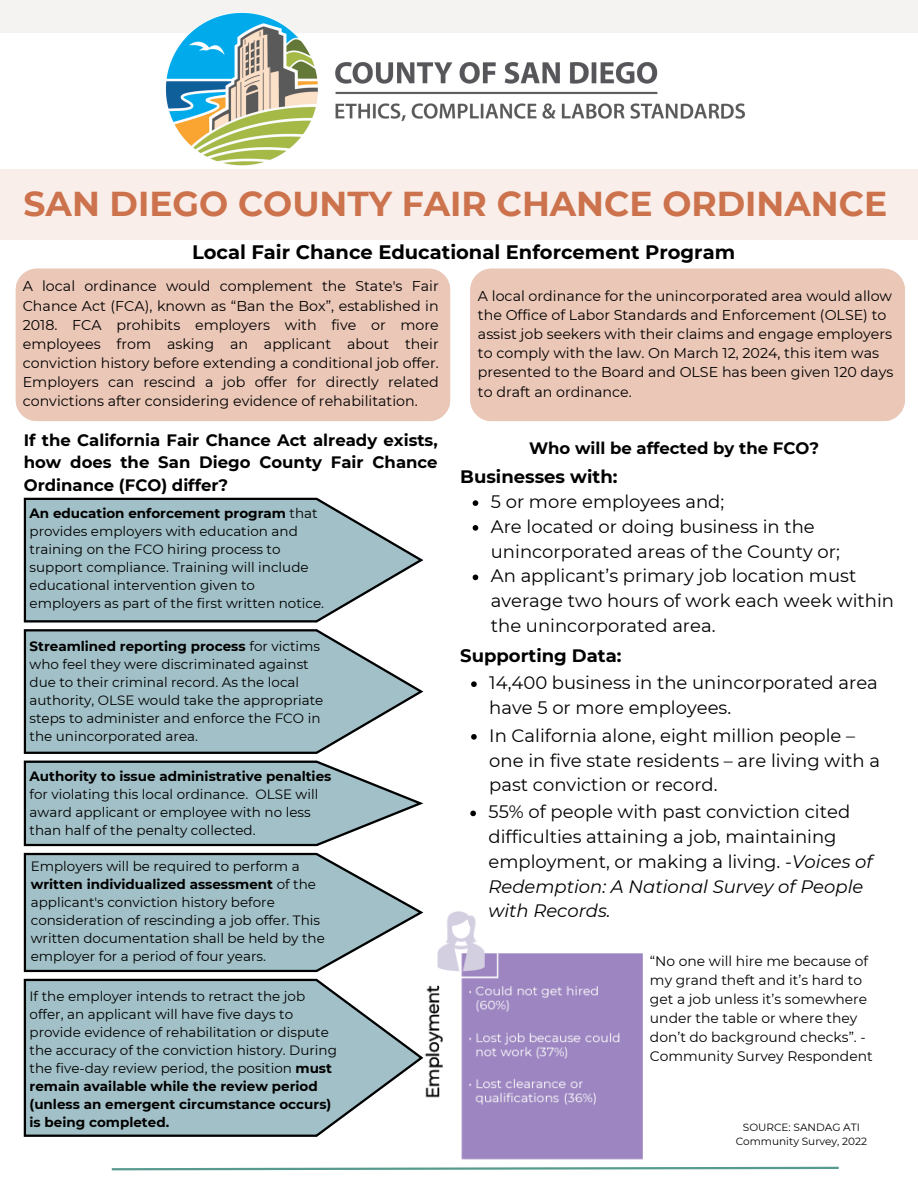
<style>
.page{position:relative;width:918px;height:1188px;background:#fff}
.page>*{position:absolute;margin:0;border:0;box-sizing:border-box;transform-origin:0 0}
.t1{font:700 34.5px "Montserrat";color:#cc724c}
.t2{font:700 19.5px "Montserrat";color:#000}
.t3{font:18px/24.8px "Montserrat";color:#000}
.t4{font:700 18px "Montserrat";color:#000}
.t5{font:700 16.5px/22.5px "Montserrat";color:#000;text-align:justify}
.t6{font:14.25px/19.2px "Montserrat";color:#000;text-align:justify}
.t7{font:13.8px/19.2px "Montserrat";color:#000}
.t8{font:13.5px/18px "Montserrat";color:#000}
.t9{font:10.5px/14px "Montserrat";color:#000;text-align:center}
.s1{font-weight:700}
.s2{font-style:italic}
</style>
<div class="page">
<svg style="left:111px;top:1166px;width:728px;height:5px"></svg>
<div style="left:0;top:0;width:918px;height:32px;background:#f4f3f2"></div>
<img style="left:166px;top:13px;width:579px;height:153px">
<div style="left:16px;top:269px;width:434px;height:152px;background:#ebc7b7"></div>
<div style="left:470px;top:269px;width:435px;height:152px;background:#ebc7b7"></div>
<div style="left:0;top:169px;width:918px;height:70px;background:#f9eee9"></div>
<svg style="left:473px;top:500px;width:5px;height:6px"></svg>
<svg style="left:473px;top:525px;width:5px;height:6px"></svg>
<svg style="left:473px;top:575px;width:5px;height:5px"></svg>
<svg style="left:471px;top:681px;width:6px;height:6px"></svg>
<img style="left:423px;top:911px;width:220px;height:248px">
<svg style="left:24px;top:629px;width:399px;height:125px;background:#a6bfc5"></svg>
<svg style="left:24px;top:853px;width:399px;height:119px;background:#a7c0c5"></svg>
<svg style="left:24px;top:761px;width:399px;height:85px;background:#a5bdc3"></svg>
<svg style="left:24px;top:498px;width:399px;height:124px;background:#a7c0c6"></svg>
<svg style="left:24px;top:979px;width:399px;height:157px;background:#a8c1c7"></svg>
<svg style="left:471px;top:734px;width:6px;height:6px"></svg>
<svg style="left:470px;top:811px;width:6px;height:5px"></svg>
<h5 class="t1" style="left:24px;top:183px;width:865px">SAN DIEGO COUNTY FAIR CHANCE ORDINANCE</h5>
<h5 class="t2" style="left:192px;top:241px;width:545px">Local Fair Chance Educational Enforcement Program</h5>
<h1 class="t6" style="left:23px;top:277px;width:418px">A local ordinance would complement the State's Fair Chance Act (FCA), known as “Ban the Box”, established in 2018. FCA prohibits employers with five or more employees from asking an applicant about their conviction history before extending a conditional job offer.<br>Employers can rescind a job offer for directly related convictions after considering evidence of rehabilitation.</h1>
<h2 class="t6" style="left:478px;top:286px;width:417px;text-align:left">A local ordinance for the unincorporated area would allow the Office of Labor Standards and Enforcement (OLSE) to assist job seekers with their claims and engage employers to comply with the law. On March 12, 2024, this item was presented to the Board and OLSE has been given 120 days to draft an ordinance.</h2>
<h5 class="t5" style="left:24px;top:429px;width:415px">If the California Fair Chance Act already exists, how does the San Diego County Fair Chance Ordinance (FCO) differ?</h5>
<p class="t8" style="left:30px;top:505px;width:296px"><span class="s1">An education enforcement program</span> that provides employers with education and training on the FCO hiring process to support compliance. Training will include educational intervention given to employers as part of the first written notice.</p>
<h5 class="t8" style="left:30px;top:637px;width:295px"><span class="s1">Streamlined reporting process</span> for victims who feel they were discriminated against due to their criminal record. As the local authority, OLSE would take the appropriate steps to administer and enforce the FCO in the unincorporated area.</h5>
<h5 class="t8" style="left:30px;top:767px;width:303px"><span class="s1">Authority to issue administrative penalties </span>for violating this local ordinance. OLSE will award applicant or employee with no less than half of the penalty collected.</h5>
<p class="t8" style="left:31px;top:857px;width:296px">Employers will be required to perform a <span class="s1">written individualized assessment</span> of the applicant's conviction history before consideration of rescinding a job offer. This written documentation shall be held by the employer for a period of four years.</p>
<h5 class="t8" style="left:30px;top:987px;width:309px">If the employer intends to retract the job offer, an applicant will have five days to provide evidence of rehabilitation or dispute the accuracy of the conviction history. During the five-day review period, the position <span class="s1">must remain available while the review period (unless an emergent circumstance occurs) is being completed.</span></h5>
<h4 class="t5" style="left:529px;top:437px;width:292px">Who will be affected by the FCO?</h4>
<h4 class="t4" style="left:460px;top:466px;width:159px">Businesses with:</h4>
<h2 class="t3" style="left:491px;top:489px;width:235px">5 or more employees and;</h2>
<p class="t3" style="left:491px;top:514px;width:351px">Are located or doing business in the unincorporated areas of the County or;</p>
<p class="t3" style="left:491px;top:564px;width:405px">An applicant’s primary job location must average two hours of work each week within the unincorporated area.</p>
<h5 class="t4" style="left:460px;top:644px;width:163px">Supporting Data:</h5>
<p class="t3" style="left:489px;top:670px;width:390px">14,400 business in the unincorporated area have 5 or more employees.</p>
<p class="t3" style="left:489px;top:723px;width:392px">In California alone, eight million people – one in five state residents – are living with a past conviction or record.</p>
<h5 class="t3" style="left:489px;top:800px;width:386px">55% of people with past conviction cited difficulties attaining a job, maintaining employment, or making a living. -<span class="s2">Voices of Redemption: A National Survey of People with Records.</span></h5>
<p class="t7" style="left:650px;top:951px;width:224px">“No one will hire me because of my grand theft and it’s hard to get a job unless it’s somewhere under the table or where they don’t do background checks”. -<br>Community Survey Respondent</p>
<h2 class="t9" style="left:736px;top:1121px;width:133px">SOURCE: SANDAG ATI<br>Community Survey, 2022</h2>
</div>
